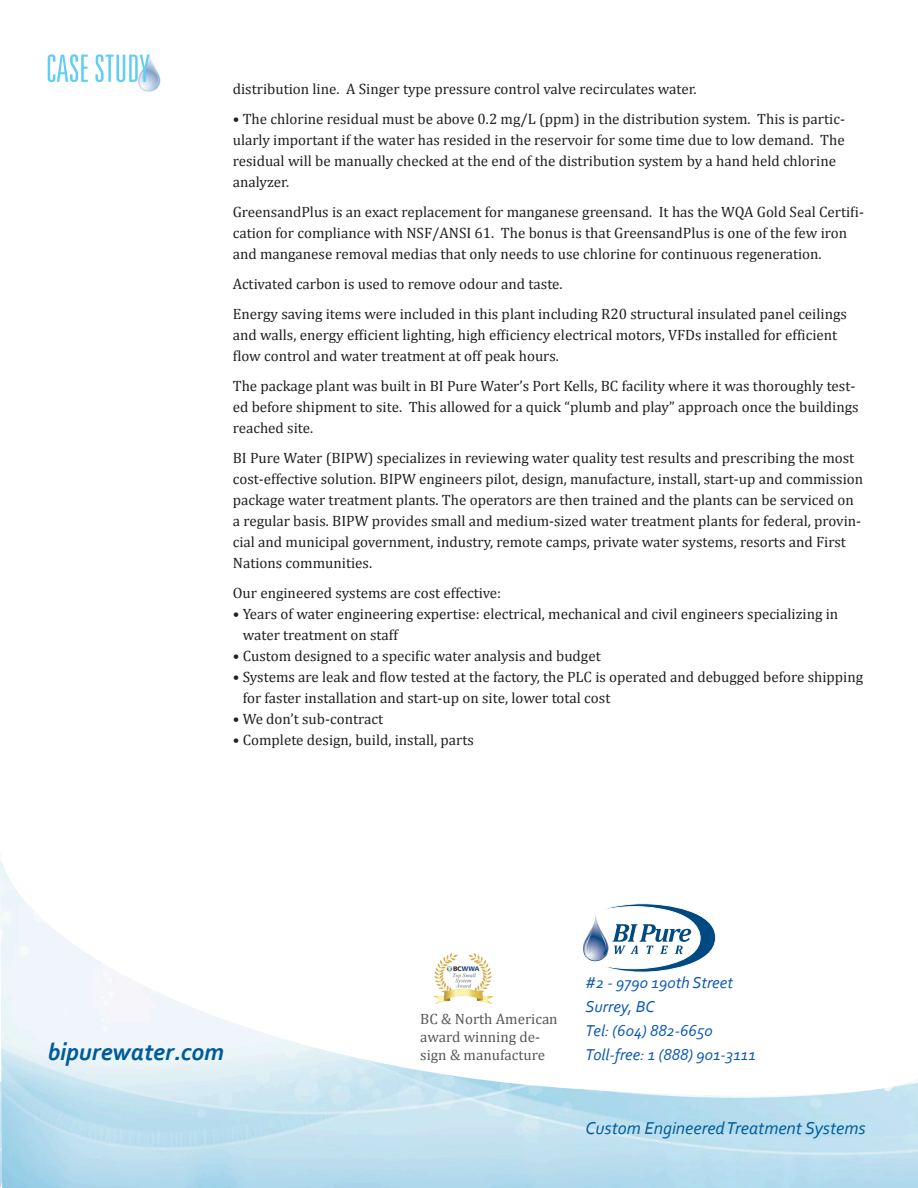
<style>
.page{position:relative;width:918px;height:1188px;background:#fff}
.page>*{position:absolute;margin:0;border:0;box-sizing:border-box;transform-origin:0 0}
.t1{font:italic 700 24.75px "Corbel";color:#005b9a}
.t2{font:italic 18px "Corbel";color:#005b9a}
.t3{font:italic 16.5px "Corbel";color:#0a58b4}
.body2{font:15px/21px "Cambria";color:#231f20}
.bullet_list{font:15px/21px "Cambria";color:#231f20}
.t4{font:15px/18px "Cambria";color:#57585a}
</style>
<div class="page">
<img style="left:433px;top:952px;width:61px;height:53px">
<svg style="left:583px;top:903px;width:133px;height:70px"></svg>
<img style="left:138px;top:53px;width:23px;height:39px">
<svg style="left:48px;top:54px;width:102px;height:28px"></svg>
<p class="body2" style="left:233px;top:79px;width:465px">distribution line. A Singer type pressure control valve recirculates water.</p>
<p class="body2" style="left:233px;top:109px;width:614px">• The chlorine residual must be above 0.2 mg/L (ppm) in the distribution system. This is partic&shy;ularly important if the water has resided in the reservoir for some time due to low demand. The residual will be manually checked at the end of the distribution system by a hand held chlorine analyzer.</p>
<p class="body2" style="left:233px;top:202px;width:633px">GreensandPlus is an exact replacement for manganese greensand. It has the WQA Gold Seal Certifi&shy;cation for compliance with NSF/ANSI 61. The bonus is that GreensandPlus is one of the few iron and manganese removal medias that only needs to use chlorine for continuous regeneration.</p>
<p class="body2" style="left:233px;top:274px;width:331px">Activated carbon is used to remove odour and taste.</p>
<p class="body2" style="left:233px;top:304px;width:616px">Energy saving items were included in this plant including R20 structural insulated panel ceilings and walls, energy efficient lighting, high efficiency electrical motors, VFDs installed for efficient flow control and water treatment at off peak hours.</p>
<p class="body2" style="left:233px;top:376px;width:627px">The package plant was built in BI Pure Water’s Port Kells, BC facility where it was thoroughly test&shy;ed before shipment to site. This allowed for a quick “plumb and play” approach once the buildings reached site.</p>
<p class="body2" style="left:233px;top:448px;width:632px">BI Pure Water (BIPW) specializes in reviewing water quality test results and prescribing the most cost-effective solution. BIPW engineers pilot, design, manufacture, install, start-up and commission package water treatment plants. The operators are then trained and the plants can be serviced on a regular basis. BIPW provides small and medium-sized water treatment plants for federal, provin&shy;cial and municipal government, industry, remote camps, private water systems, resorts and First Nations communities.</p>
<p class="bullet_list" style="left:233px;top:583px;width:270px">Our engineered systems are cost effective:</p>
<p class="bullet_list" style="left:243px;top:604px;width:597px;text-indent:-10px">• Years of water engineering expertise: electrical, mechanical and civil engineers specializing in water treatment on staff</p>
<p class="bullet_list" style="left:233px;top:646px;width:369px">• Custom designed to a specific water analysis and budget</p>
<p class="bullet_list" style="left:243px;top:667px;width:622px;text-indent:-10px">• Systems are leak and flow tested at the factory, the PLC is operated and debugged before shipping for faster installation and start-up on site, lower total cost</p>
<p class="bullet_list" style="left:233px;top:709px;width:152px">• We don’t sub-contract</p>
<p class="bullet_list" style="left:233px;top:730px;width:243px">• Complete design, build, install, parts</p>
<p class="t4" style="left:420px;top:1010px;width:139px">BC &amp; North American award winning de-</p>
<p class="t1" style="left:48px;top:1036px;width:178px">bipurewater.com</p>
<p class="t4" style="left:420px;top:1046px;width:126px">sign &amp; manufacture</p>
<p class="t3" style="left:586px;top:972px;width:149px">#2 - 9790 190th Street</p>
<p class="t3" style="left:586px;top:996px;width:71px">Surrey, BC</p>
<p class="t3" style="left:586px;top:1020px;width:129px">Tel: (604) 882-6650</p>
<p class="t3" style="left:586px;top:1044px;width:172px">Toll-free: 1 (888) 901-3111</p>
<p class="t2" style="left:586px;top:1117px;width:282px">Custom Engineered Treatment Systems</p>
</div>
